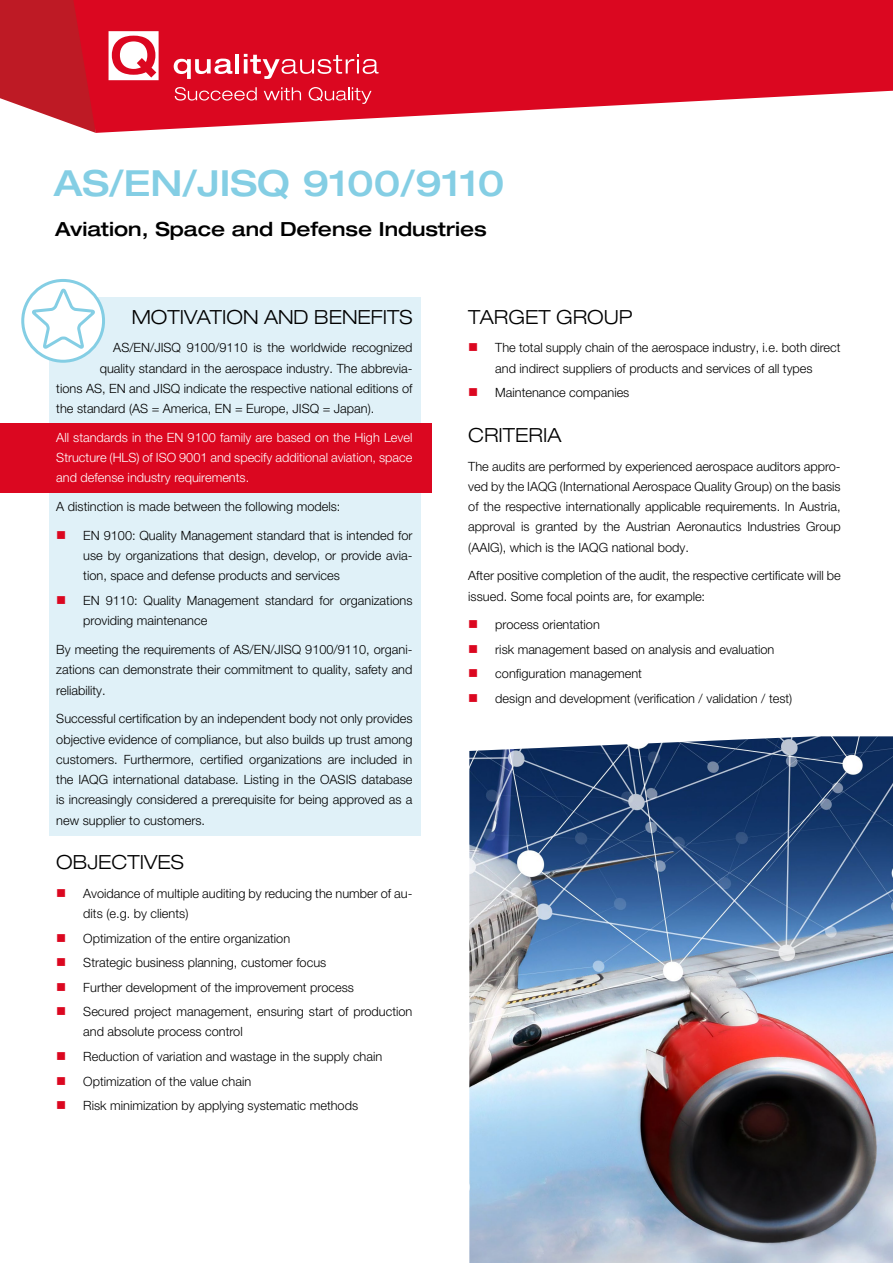
<style>
.page{position:relative;width:893px;height:1263px;background:#fff}
.page>*{position:absolute;margin:0;border:0;box-sizing:border-box;transform-origin:0 0}
.t1{font:500 expanded 36px "Helvetica Neue LT Pro";color:#84cee4}
.t2{font:300 expanded 19.5px "Helvetica Neue LT Pro";color:#000}
.t3{font:500 expanded 19.5px "Helvetica Neue LT Pro";color:#000}
.t4{font:300 12.75px/20.2px "Helvetica Neue LT Pro";color:#000}
.t5{font:300 12.75px/20.2px "Helvetica Neue LT Pro";color:#fff;text-align:justify}
</style>
<div class="page">
<svg style="left:0;top:0;width:71px;height:124px;background:#c4313b"></svg>
<svg style="left:71px;top:0;width:822px;height:133px;fill:#db0720"></svg>
<svg style="left:174px;top:59px;width:58px;height:20px"></svg>
<hr style="left:235px;top:54px;width:4px;height:19px;background:#fff">
<svg style="left:244px;top:54px;width:135px;height:25px;background:#e23e51"></svg>
<svg style="left:109px;top:31px;width:50px;height:49px"></svg>
<svg style="left:175px;top:87px;width:82px;height:14px"></svg>
<svg style="left:264px;top:87px;width:37px;height:13px"></svg>
<svg style="left:309px;top:87px;width:62px;height:17px"></svg>
<div style="left:49px;top:297px;width:372px;height:539px;background:#e0f1f8"></div>
<div style="left:24px;top:281px;width:78px;height:79px;background:#fff;border-radius:50%"></div>
<div style="left:0;top:423px;width:432px;height:69px;background:#db0720"></div>
<svg style="left:30px;top:287px;width:66px;height:64px"></svg>
<div style="left:21px;top:279px;width:84px;height:84px;border:3px solid #84cee4;border-radius:50%"></div>
<img style="left:469px;top:736px;width:424px;height:527px">
<h1 class="t1" style="left:54px;top:160px;width:452px">AS/EN/JISQ 9100/9110</h1>
<h2 class="t3" style="left:55px;top:216px;width:433px">Aviation, Space and Defense Industries</h2>
<h2 class="t2" style="left:132px;top:305px;width:282px">MOTIVATION AND BENEFITS</h2>
<p class="t4" style="left:113px;top:337px;width:301px">AS/EN/JISQ 9100/9110 is the worldwide recognized</p>
<p class="t4" style="left:100px;top:358px;width:314px">quality standard in the aerospace industry. The abbrevia-</p>
<p class="t4" style="left:56px;top:378px;width:358px">tions AS, EN and JISQ indicate the respective national editions of</p>
<p class="t4" style="left:56px;top:398px;width:319px">the standard (AS = America, EN = Europe, JISQ = Japan).</p>
<p class="t5" style="left:56px;top:427px;width:358px">All standards in the EN 9100 family are based on the High Level Structure (HLS) of ISO 9001 and specify additional aviation, space and defense industry requirements.</p>
<p class="t4" style="left:56px;top:496px;width:286px">A distinction is made between the following models:</p>
<p class="t4" style="left:83px;top:525px;width:331px;text-align:justify">EN 9100: Quality Management standard that is intended for use by organizations that design, develop, or provide avia&shy;tion, space and defense products and services</p>
<p class="t4" style="left:83px;top:590px;width:331px">EN 9110: Quality Management standard for organizations providing maintenance</p>
<p class="t4" style="left:56px;top:639px;width:358px;text-align:justify">By meeting the requirements of AS/EN/JISQ 9100/9110, organi&shy;zations can demonstrate their commitment to quality, safety and reliability.</p>
<p class="t4" style="left:56px;top:708px;width:358px;text-align:justify">Successful certification by an independent body not only provides objective evidence of compliance, but also builds up trust among customers. Furthermore, certified organizations are included in the IAQG international database. Listing in the OASIS database is increasingly considered a prerequisite for being approved as a new supplier to customers.</p>
<h2 class="t2" style="left:56px;top:850px;width:129px">OBJECTIVES</h2>
<p class="t4" style="left:83px;top:883px;width:331px">Avoidance of multiple auditing by reducing the number of au&shy;dits (e.g. by clients)</p>
<p class="t4" style="left:83px;top:926px;width:331px;line-height:24.5px">Optimization of the entire organization<br>Strategic business planning, customer focus<br>Further development of the improvement process<br>Secured project management, ensuring start of production</p>
<p class="t4" style="left:83px;top:1019px;width:300px;line-height:24.5px">and absolute process control<br>Reduction of variation and wastage in the supply chain Optimization of the value chain<br>Risk minimization by applying systematic methods</p>
<h2 class="t2" style="left:468px;top:305px;width:166px">TARGET GROUP</h2>
<p class="t4" style="left:495px;top:337px;width:347px">The total supply chain of the aerospace industry, i.e. both direct and indirect suppliers of products and services of all types</p>
<p class="t4" style="left:495px;top:382px;width:136px">Maintenance companies</p>
<h2 class="t2" style="left:468px;top:423px;width:95px">CRITERIA</h2>
<p class="t4" style="left:468px;top:456px;width:374px;text-align:justify">The audits are performed by experienced aerospace auditors appro&shy;ved by the IAQG (International Aerospace Quality Group) on the basis of the respective internationally applicable requirements. In Austria, approval is granted by the Austrian Aeronautics Industries Group (AAIG), which is the IAQG national body.</p>
<p class="t4" style="left:468px;top:565px;width:374px">After positive completion of the audit, the respective certificate will be issued. Some focal points are, for example:</p>
<p class="t4" style="left:495px;top:612px;width:299px;line-height:24.5px">process orientation<br>risk management based on analysis and evaluation configuration management<br>design and development (verification / validation / test)</p>
</div>
